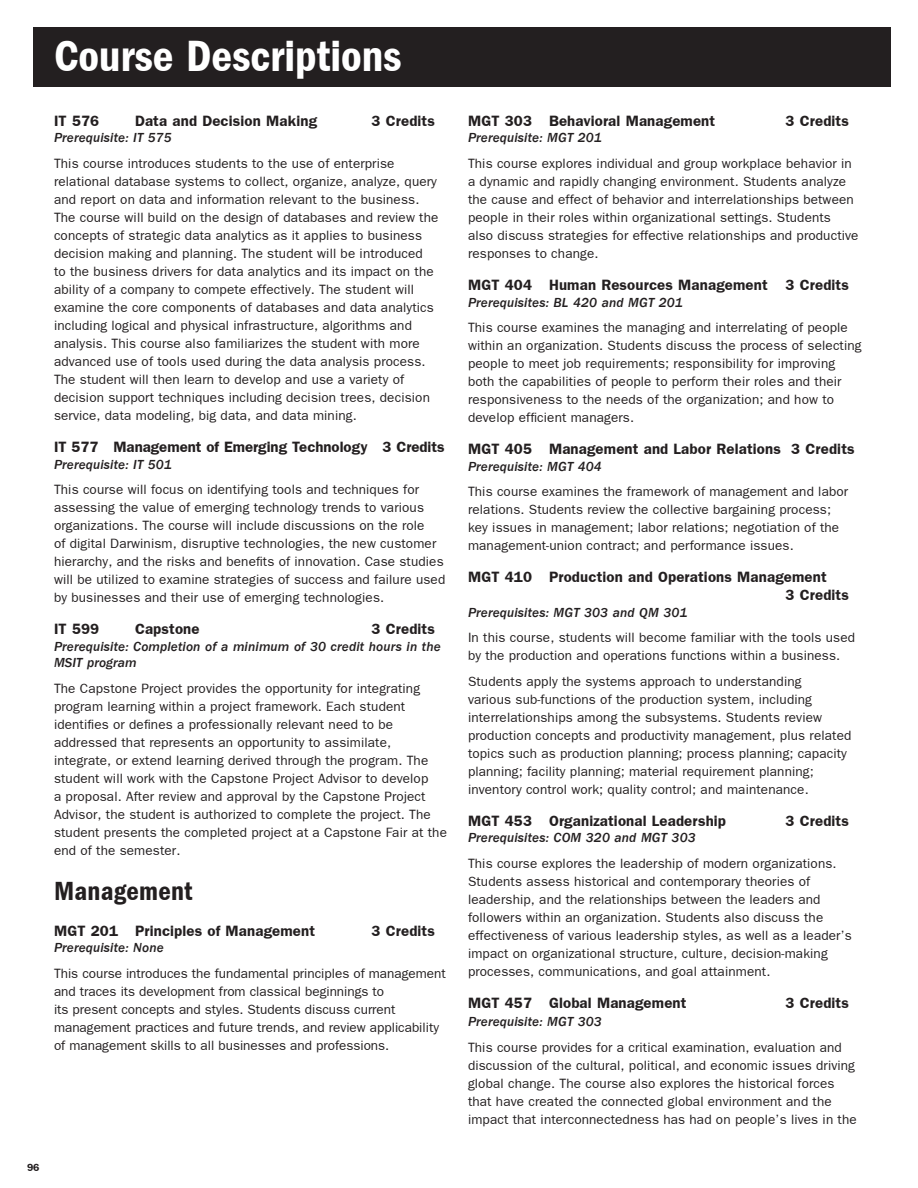
<style>
.page{position:relative;width:918px;height:1188px;background:#fff}
.page>*{position:absolute;margin:0;border:0;box-sizing:border-box;transform-origin:0 0}
.SECTION_BIG_TITLE_LE{font:600 condensed 45px "Franklin Gothic";color:#fff}
.HEADER1{font:600 condensed 27px "Franklin Gothic";letter-spacing:.01em;color:#231f20}
.COURSE_TITLE{font:600 15px/18px "Franklin Gothic";letter-spacing:.01em;color:#231f20}
.BODY{font:13.5px/18px "Franklin Gothic";letter-spacing:.01em;color:#231f20}
.PREREQUISITES{font:italic 500 13.5px/16.5px "Franklin Gothic";letter-spacing:.01em;color:#231f20}
.t1{font:600 10.5px "Franklin Gothic";color:#231f20}
</style>
<div class="page">
<div style="left:34px;top:27px;width:857px;height:59px;background:#231f20"></div>
<p class="SECTION_BIG_TITLE_LE" style="left:54px;top:30px;width:349px">Course Descriptions</p>
<p class="COURSE_TITLE" style="left:54px;top:112px;width:47px">IT 576</p>
<p class="COURSE_TITLE" style="left:135px;top:112px;width:184px">Data and Decision Making</p>
<p class="COURSE_TITLE" style="left:372px;top:112px;width:65px">3 Credits</p>
<p class="PREREQUISITES" style="left:54px;top:130px;width:119px">Prerequisite: IT 575</p>
<p class="BODY" style="left:54px;top:155px;width:386px">This course introduces students to the use of enterprise relational database systems to collect, organize, analyze, query and report on data and information relevant to the business.<br>The course will build on the design of databases and review the concepts of strategic data analytics as it applies to business decision making and planning. The student will be introduced<br>to the business drivers for data analytics and its impact on the ability of a company to compete effectively. The student will examine the core components of databases and data analytics including logical and physical infrastructure, algorithms and analysis. This course also familiarizes the student with more advanced use of tools used during the data analysis process.<br>The student will then learn to develop and use a variety of decision support techniques including decision trees, decision service, data modeling, big data, and data mining.</p>
<p class="COURSE_TITLE" style="left:54px;top:438px;width:392px">IT 577 Management of Emerging Technology 3 Credits</p>
<p class="PREREQUISITES" style="left:54px;top:456px;width:119px">Prerequisite: IT 501</p>
<p class="BODY" style="left:54px;top:481px;width:393px">This course will focus on identifying tools and techniques for assessing the value of emerging technology trends to various organizations. The course will include discussions on the role<br>of digital Darwinism, disruptive technologies, the new customer hierarchy, and the risks and benefits of innovation. Case studies will be utilized to examine strategies of success and failure used by businesses and their use of emerging technologies.</p>
<p class="COURSE_TITLE" style="left:54px;top:620px;width:47px">IT 599</p>
<p class="COURSE_TITLE" style="left:135px;top:620px;width:66px">Capstone</p>
<p class="COURSE_TITLE" style="left:372px;top:620px;width:65px">3 Credits</p>
<p class="PREREQUISITES" style="left:54px;top:638px;width:388px">Prerequisite: Completion of a minimum of 30 credit hours in the<br>MSIT program</p>
<p class="BODY" style="left:54px;top:679px;width:394px">The Capstone Project provides the opportunity for integrating program learning within a project framework. Each student identifies or defines a professionally relevant need to be addressed that represents an opportunity to assimilate, integrate, or extend learning derived through the program. The student will work with the Capstone Project Advisor to develop<br>a proposal. After review and approval by the Capstone Project Advisor, the student is authorized to complete the project. The student presents the completed project at a Capstone Fair at the end of the semester.</p>
<p class="HEADER1" style="left:54px;top:876px;width:140px">Management</p>
<p class="COURSE_TITLE" style="left:54px;top:921px;width:263px">MGT 201 Principles of Management</p>
<p class="COURSE_TITLE" style="left:372px;top:921px;width:65px">3 Credits</p>
<p class="PREREQUISITES" style="left:54px;top:939px;width:111px">Prerequisite: None</p>
<p class="BODY" style="left:54px;top:964px;width:393px">This course introduces the fundamental principles of management and traces its development from classical beginnings to<br>its present concepts and styles. Students discuss current management practices and future trends, and review applicability of management skills to all businesses and professions.</p>
<p class="t1" style="left:27px;top:1161px;width:14px">96</p>
<p class="COURSE_TITLE" style="left:468px;top:112px;width:249px">MGT 303 Behavioral Management</p>
<p class="COURSE_TITLE" style="left:786px;top:112px;width:65px">3 Credits</p>
<p class="PREREQUISITES" style="left:468px;top:130px;width:135px">Prerequisite: MGT 201</p>
<p class="BODY" style="left:468px;top:155px;width:392px">This course explores individual and group workplace behavior in a dynamic and rapidly changing environment. Students analyze the cause and effect of behavior and interrelationships between people in their roles within organizational settings. Students also discuss strategies for effective relationships and productive responses to change.</p>
<p class="COURSE_TITLE" style="left:468px;top:276px;width:383px">MGT 404 Human Resources Management 3 Credits</p>
<p class="PREREQUISITES" style="left:468px;top:294px;width:216px">Prerequisites: BL 420 and MGT 201</p>
<p class="BODY" style="left:468px;top:319px;width:395px">This course examines the managing and interrelating of people within an organization. Students discuss the process of selecting people to meet job requirements; responsibility for improving both the capabilities of people to perform their roles and their responsiveness to the needs of the organization; and how to develop efficient managers.</p>
<p class="COURSE_TITLE" style="left:468px;top:440px;width:388px">MGT 405 Management and Labor Relations 3 Credits</p>
<p class="PREREQUISITES" style="left:468px;top:458px;width:135px">Prerequisite: MGT 404</p>
<p class="BODY" style="left:468px;top:483px;width:382px">This course examines the framework of management and labor relations. Students review the collective bargaining process; key issues in management; labor relations; negotiation of the management-union contract; and performance issues.</p>
<p class="COURSE_TITLE" style="left:786px;top:568px;width:65px;text-indent:-318px">MGT 410 Production and Operations Management<br>3 Credits</p>
<p class="PREREQUISITES" style="left:468px;top:604px;width:221px">Prerequisites: MGT 303 and QM 301</p>
<p class="BODY" style="left:468px;top:629px;width:389px">In this course, students will become familiar with the tools used by the production and operations functions within a business.</p>
<p class="BODY" style="left:468px;top:672px;width:385px">Students apply the systems approach to understanding<br>various sub-functions of the production system, including interrelationships among the subsystems. Students review production concepts and productivity management, plus related topics such as production planning; process planning; capacity planning; facility planning; material requirement planning; inventory control work; quality control; and maintenance.</p>
<p class="COURSE_TITLE" style="left:468px;top:812px;width:260px">MGT 453 Organizational Leadership</p>
<p class="COURSE_TITLE" style="left:786px;top:812px;width:65px">3 Credits</p>
<p class="PREREQUISITES" style="left:468px;top:830px;width:229px">Prerequisites: COM 320 and MGT 303</p>
<p class="BODY" style="left:468px;top:854px;width:385px">This course explores the leadership of modern organizations.<br>Students assess historical and contemporary theories of leadership, and the relationships between the leaders and followers within an organization. Students also discuss the effectiveness of various leadership styles, as well as a leader’s impact on organizational structure, culture, decision-making processes, communications, and goal attainment.</p>
<p class="COURSE_TITLE" style="left:468px;top:994px;width:220px">MGT 457 Global Management</p>
<p class="COURSE_TITLE" style="left:786px;top:994px;width:65px">3 Credits</p>
<p class="PREREQUISITES" style="left:468px;top:1013px;width:135px">Prerequisite: MGT 303</p>
<p class="BODY" style="left:468px;top:1038px;width:390px">This course provides for a critical examination, evaluation and discussion of the cultural, political, and economic issues driving global change. The course also explores the historical forces that have created the connected global environment and the impact that interconnectedness has had on people’s lives in the</p>
</div>
